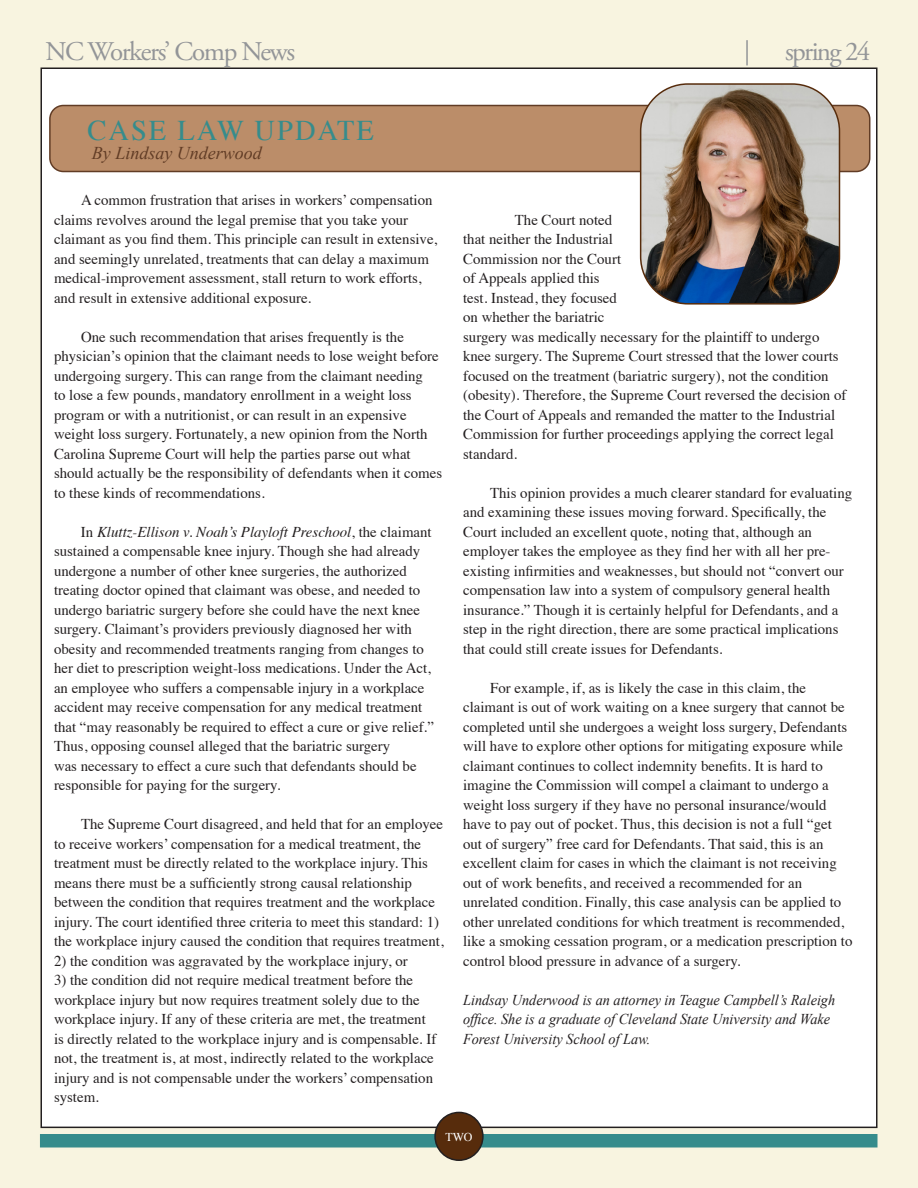
<style>
.page{position:relative;width:918px;height:1188px;background:#f8f4e0}
.page>*{position:absolute;margin:0;border:0;box-sizing:border-box;transform-origin:0 0}
.t1{font:28.5px "Times";letter-spacing:.07em;color:#368c8c}
.t2{font:27px "Adobe Garamond Pro";letter-spacing:-.065em;color:#939598}
.t3{font:italic 18px "Times New Roman";color:#613c25}
.t4{font:15px/19.5px "Times";color:#231f20}
.t5{font:italic 15px/19.5px "Times New Roman";color:#231f20;scale:.95 1}
.t6{font:12px "Times";color:#fff}
.s1{font-style:italic}
</style>
<div class="page">
<div style="left:41px;top:68px;width:836px;height:1059px;background:#fff"></div>
<div style="left:50px;top:106px;width:820px;height:66px;background:#bb8d69;border-radius:14px"></div>
<div style="left:49px;top:105px;width:821px;height:67px;border:2px solid #613c25;border-radius:14px"></div>
<div style="left:40px;top:1134px;width:837px;height:14px;background:#368c8c"></div>
<div style="left:435px;top:1112px;width:48px;height:48px;background:#572c0c;border-radius:50%"></div>
<div style="left:434px;top:1112px;width:50px;height:49px;border:2px solid #231f20;border-radius:50%"></div>
<hr style="left:746px;top:40px;width:2px;height:25px;background:#939598">
<img style="left:641px;top:86px;width:198px;height:216px">
<div style="left:640px;top:83px;width:200px;height:222px;border:2px solid #572c0c;border-radius:47px"></div>
<p class="t2" style="left:45px;top:35px;width:251px">NC Workers’ Comp News</p>
<p class="t2" style="left:785px;top:35px;width:87px">spring 24</p>
<p class="t1" style="left:87px;top:103px;width:288px">CASE LAW UPDATE</p>
<p class="t3" style="left:92px;top:141px;width:171px">By Lindsay Underwood</p>
<p class="t4" style="left:54px;top:189px;width:385px;text-indent:27px">A common frustration that arises in workers’ compensation claims revolves around the legal premise that you take your claimant as you find them. This principle can result in extensive, and seemingly unrelated, treatments that can delay a maximum medical-improvement assessment, stall return to work efforts, and result in extensive additional exposure.</p>
<p class="t4" style="left:54px;top:326px;width:390px;text-indent:27px">One such recommendation that arises frequently is the physician’s opinion that the claimant needs to lose weight before undergoing surgery. This can range from the claimant needing<br>to lose a few pounds, mandatory enrollment in a weight loss program or with a nutritionist, or can result in an expensive weight loss surgery. Fortunately, a new opinion from the North Carolina Supreme Court will help the parties parse out what should actually be the responsibility of defendants when it comes to these kinds of recommendations.</p>
<p class="t4" style="left:54px;top:521px;width:381px;text-indent:27px">In <span class="s1">Kluttz-Ellison v. Noah’s Playloft Preschool</span>, the claimant sustained a compensable knee injury. Though she had already undergone a number of other knee surgeries, the authorized treating doctor opined that claimant was obese, and needed to undergo bariatric surgery before she could have the next knee surgery. Claimant’s providers previously diagnosed her with obesity and recommended treatments ranging from changes to her diet to prescription weight-loss medications. Under the Act, an employee who suffers a compensable injury in a workplace accident may receive compensation for any medical treatment that “may reasonably be required to effect a cure or give relief.” Thus, opposing counsel alleged that the bariatric surgery<br>was necessary to effect a cure such that defendants should be responsible for paying for the surgery.</p>
<p class="t4" style="left:54px;top:813px;width:391px;text-indent:27px">The Supreme Court disagreed, and held that for an employee to receive workers’ compensation for a medical treatment, the treatment must be directly related to the workplace injury. This means there must be a sufficiently strong causal relationship between the condition that requires treatment and the workplace injury. The court identified three criteria to meet this standard: 1) the workplace injury caused the condition that requires treatment,</p>
<p class="t4" style="left:54px;top:950px;width:355px">2) the condition was aggravated by the workplace injury, or</p>
<p class="t4" style="left:54px;top:969px;width:384px">3) the condition did not require medical treatment before the workplace injury but now requires treatment solely due to the workplace injury. If any of these criteria are met, the treatment is directly related to the workplace injury and is compensable. If not, the treatment is, at most, indirectly related to the workplace injury and is not compensable under the workers’ compensation system.</p>
<p class="t4" style="left:463px;top:209px;width:385px;text-indent:52px">The Court noted<br>that neither the Industrial<br>Commission nor the Court<br>of Appeals applied this<br>test. Instead, they focused<br>on whether the bariatric<br>surgery was medically necessary for the plaintiff to undergo knee surgery. The Supreme Court stressed that the lower courts focused on the treatment (bariatric surgery), not the condition (obesity). Therefore, the Supreme Court reversed the decision of the Court of Appeals and remanded the matter to the Industrial Commission for further proceedings applying the correct legal standard.</p>
<p class="t4" style="left:463px;top:482px;width:391px;text-indent:27px">This opinion provides a much clearer standard for evaluating and examining these issues moving forward. Specifically, the Court included an excellent quote, noting that, although an employer takes the employee as they find her with all her pre&shy;existing infirmities and weaknesses, but should not “convert our compensation law into a system of compulsory general health insurance.” Though it is certainly helpful for Defendants, and a step in the right direction, there are some practical implications that could still create issues for Defendants.</p>
<p class="t4" style="left:463px;top:677px;width:391px;text-indent:27px">For example, if, as is likely the case in this claim, the claimant is out of work waiting on a knee surgery that cannot be completed until she undergoes a weight loss surgery, Defendants will have to explore other options for mitigating exposure while claimant continues to collect indemnity benefits. It is hard to imagine the Commission will compel a claimant to undergo a weight loss surgery if they have no personal insurance/would have to pay out of pocket. Thus, this decision is not a full “get out of surgery” free card for Defendants. That said, this is an excellent claim for cases in which the claimant is not receiving out of work benefits, and received a recommended for an unrelated condition. Finally, this case analysis can be applied to other unrelated conditions for which treatment is recommended, like a smoking cessation program, or a medication prescription to control blood pressure in advance of a surgery.</p>
<p class="t5" style="left:463px;top:990px;width:393px">Lindsay Underwood is an attorney in Teague Campbell’s Raleigh office. She is a graduate of Cleveland State University and Wake<br>Forest University School of Law.</p>
<p class="t6" style="left:445px;top:1126px;width:29px">TWO</p>
</div>
